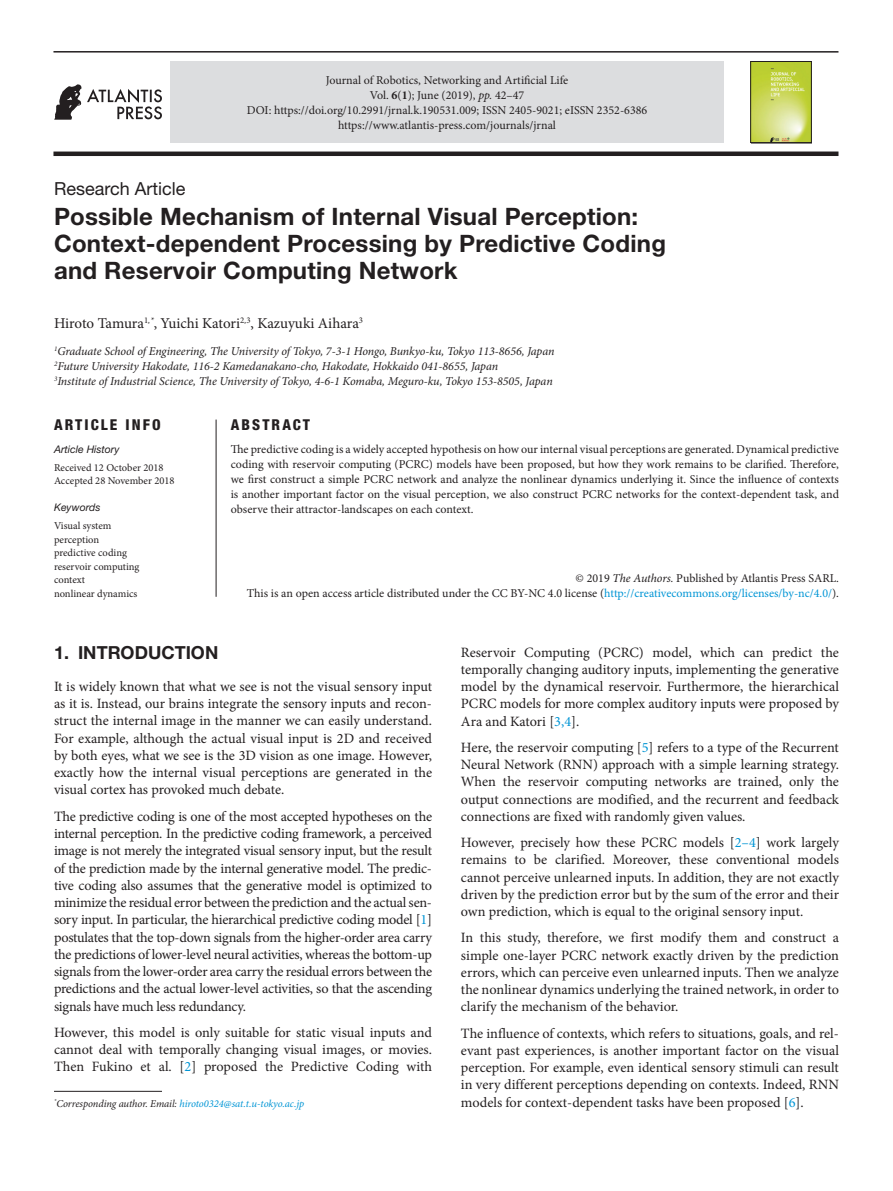
<style>
.page{position:relative;width:893px;height:1191px;background:#fff}
.page>*{position:absolute;margin:0;border:0;box-sizing:border-box;transform-origin:0 0}
.article_title{font:700 24px/27px "Helvetica Neue LT Std";letter-spacing:.01em;color:#231f20}
.article_type{font:18px "Helvetica Neue LT Std";color:#231f20}
.head-1{font:700 18px "Helvetica Neue LT Std";color:#231f20}
.author_name{font:15px "Minion Pro";letter-spacing:-.005em;color:#231f20}
.corres_author{font:800 condensed 15px "Helvetica Neue LT Std";letter-spacing:.14em;color:#231f20}
.abstract{font:800 condensed 15px "Helvetica Neue LT Std";letter-spacing:.14em;color:#231f20}
.para-2{font:14.25px/17.2px "Minion Pro";letter-spacing:-.005em;color:#231f20;text-align:justify}
.para-1{font:14.25px/17.2px "Minion Pro";letter-spacing:-.005em;color:#231f20;text-align:justify}
.abstract_text{font:12px/15px "Minion Pro";color:#231f20;text-align:center}
.author-affil{font:italic 12px "Minion Pro";letter-spacing:-.01em;color:#231f20}
.copyright{font:12px/15px "Minion Pro";color:#231f20;text-align:right}
.abstract_text-2{font:12px "Minion Pro";letter-spacing:.025em;color:#231f20}
.keywords_text{font:10.5px "Minion Pro";color:#231f20}
.corres_author-2{font:italic 10.5px "Minion Pro";letter-spacing:-.01em;color:#0095d5}
.article_history{font:10.5px "Minion Pro";color:#231f20}
.keywords{font:italic 10.5px "Helvetica Neue LT Std";color:#231f20}
.s1{font-weight:700}
.s2{font-style:italic}
.s3{color:#0095d5}
.s4{color:#231f20}
</style>
<div class="page">
<hr style="left:53px;top:51px;width:785px;height:2px;background:#231f20">
<div style="left:53px;top:151px;width:785px;height:5px;background:#231f20"></div>
<div style="left:171px;top:62px;width:552px;height:81px;background:#dcdddf"></div>
<hr style="left:216px;top:419px;width:1px;height:178px;background:#231f20">
<svg style="left:54px;top:84px;width:108px;height:36px"></svg>
<img style="left:753px;top:63px;width:56px;height:78px">
<div style="left:751px;top:61px;width:60px;height:82px;border:1px solid #231f20"></div>
<hr style="left:54px;top:1091px;width:108px;height:1px;background:#231f20">
<p class="abstract_text" style="left:303px;top:73px;width:289px">International Journal of Computation l Intelligence Systems</p>
<p class="abstract_text" style="left:359px;top:88px;width:177px">Vol. <span class="s1">XX Z</span> Month (Year), <span class="s2">pp.</span> xx–yy</p>
<p class="abstract_text-2" style="left:287px;top:102px;width:320px">DOI: 10.1080/XXXXXXXXXXXXXX; ISSN XXXX–XXXX online</p>
<p class="abstract_text" style="left:532px;top:118px;width:26px">ijndc</p>
<p class="abstract_text" style="left:326px;top:73px;width:244px">Journal of Robotics, Networking and Artificial Life<br>Vol. <span class="s1">6</span>(<span class="s1">1</span>); June (2019), <span class="s2">pp.</span> 42–47</p>
<p class="abstract_text" style="left:247px;top:103px;width:402px">DOI: https://doi.org/10.2991/jrnal.k.190531.009; ISSN 2405-9021; eISSN 2352-6386 https://www.atlantis-press.com/journals/jrnal</p>
<p class="article_type" style="left:54px;top:178px;width:133px">Research Article</p>
<p class="article_title" style="left:54px;top:202px;width:613px">Possible Mechanism of Internal Visual Perception:<br>Context-dependent Processing by Predictive Coding and Reservoir Computing Network</p>
<p class="author_name" style="left:54px;top:313px;width:311px">Hiroto Tamura<sup>1</sup><sup>,*</sup>, Yuichi Katori<sup>2</sup><sup>,</sup><sup>3</sup>, Kazuyuki Aihara<sup>3</sup></p>
<p class="author-affil" style="left:54px;top:343px;width:502px"><sup>1</sup>Graduate School of Engineering, The University of Tokyo, 7-3-1 Hongo, Bunkyo-ku, Tokyo 113-8656, Japan</p>
<p class="author-affil" style="left:54px;top:358px;width:446px"><sup>2</sup>Future University Hakodate, 116-2 Kamedanakano-cho, Hakodate, Hokkaido 041-8655, Japan</p>
<p class="author-affil" style="left:54px;top:373px;width:500px"><sup>3</sup>Institute of Industrial Science, The University of Tokyo, 4-6-1 Komaba, Meguro-ku, Tokyo 153-8505, Japan</p>
<p class="corres_author" style="left:54px;top:415px;width:108px">ARTICLE INFO</p>
<p class="keywords" style="left:54px;top:443px;width:67px">Article History</p>
<p class="article_history" style="left:54px;top:460px;width:111px">Received 12 October 2018</p>
<p class="article_history" style="left:54px;top:474px;width:122px">Accepted 28 November 2018</p>
<p class="keywords" style="left:54px;top:501px;width:48px">Keywords</p>
<p class="keywords_text" style="left:54px;top:519px;width:59px">Visual system</p>
<p class="keywords_text" style="left:54px;top:532px;width:47px">perception</p>
<p class="keywords_text" style="left:54px;top:546px;width:74px">predictive coding</p>
<p class="keywords_text" style="left:54px;top:559px;width:87px">reservoir computing</p>
<p class="keywords_text" style="left:54px;top:573px;width:32px">context</p>
<p class="keywords_text" style="left:54px;top:586px;width:85px">nonlinear dynamics</p>
<p class="abstract" style="left:231px;top:415px;width:81px">ABSTRACT</p>
<p class="abstract_text" style="left:231px;top:441px;width:610px;text-align:justify">The predictive coding is a widely accepted hypothesis on how our internal visual perceptions are generated. Dynamical predictive coding with reservoir computing (PCRC) models have been proposed, but how they work remains to be clarified. Therefore, we first construct a simple PCRC network and analyze the nonlinear dynamics underlying it. Since the influence of contexts is another important factor on the visual perception, we also construct PCRC networks for the context-dependent task, and observe their attractor-landscapes on each context.</p>
<p class="copyright" style="left:247px;top:570px;width:594px">© 2019 <span class="s2">The Authors.</span> Published by Atlantis Press SARL.<br>This is an open access article distributed under the CC BY-NC 4.0 license (<span class="s3">http://creativecommons.org/licenses/by-nc/4.0/</span>).</p>
<p class="head-1" style="left:54px;top:642px;width:166px">1. INTRODUCTION</p>
<p class="para-1" style="left:54px;top:678px;width:380px">It is widely known that what we see is not the visual sensory input as it is. Instead, our brains integrate the sensory inputs and recon&shy;struct the internal image in the manner we can easily understand.<br>For example, although the actual visual input is 2D and received by both eyes, what we see is the 3D vision as one image. However, exactly how the internal visual perceptions are generated in the visual cortex has provoked much debate.</p>
<p class="para-2" style="left:54px;top:807px;width:380px">The predictive coding is one of the most accepted hypotheses on the internal perception. In the predictive coding framework, a perceived image is not merely the integrated visual sensory input, but the result of the prediction made by the internal generative model. The predic&shy;tive coding also assumes that the generative model is optimized to minimize the residual error between the prediction and the actual sen&shy;sory input. In particular, the hierarchical predictive coding model [<span class="s3">1</span>] postulates that the top-down signals from the higher-order area carry the predictions of lower-level neural activities, whereas the bottom-up signals from the lower-order area carry the residual errors between the predictions and the actual lower-level activities, so that the ascending signals have much less redundancy.</p>
<p class="para-2" style="left:54px;top:1023px;width:380px">However, this model is only suitable for static visual inputs and cannot deal with temporally changing visual images, or movies.<br>Then Fukino et al. [<span class="s3">2</span>] proposed the Predictive Coding with</p>
<p class="corres_author-2" style="left:54px;top:1096px;width:252px"><sup>*</sup><span class="s4">Corresponding author. Email:</span> hiroto0324@sat.t.u-tokyo.ac.jp</p>
<p class="para-2" style="left:461px;top:643px;width:380px">Reservoir Computing (PCRC) model, which can predict the temporally changing auditory inputs, implementing the generative model by the dynamical reservoir. Furthermore, the hierarchical PCRC models for more complex auditory inputs were proposed by Ara and Katori [<span class="s3">3,4</span>].</p>
<p class="para-2" style="left:461px;top:738px;width:380px">Here, the reservoir computing [<span class="s3">5</span>] refers to a type of the Recurrent Neural Network (RNN) approach with a simple learning strategy.<br>When the reservoir computing networks are trained, only the output connections are modified, and the recurrent and feedback connections are fixed with randomly given values.</p>
<p class="para-2" style="left:461px;top:834px;width:380px">However, precisely how these PCRC models [<span class="s3">2–4</span>] work largely remains to be clarified. Moreover, these conventional models cannot perceive unlearned inputs. In addition, they are not exactly driven by the prediction error but by the sum of the error and their own prediction, which is equal to the original sensory input.</p>
<p class="para-2" style="left:461px;top:929px;width:380px">In this study, therefore, we first modify them and construct a simple one-layer PCRC network exactly driven by the prediction errors, which can perceive even unlearned inputs. Then we analyze the nonlinear dynamics underlying the trained network, in order to clarify the mechanism of the behavior.</p>
<p class="para-2" style="left:461px;top:1024px;width:380px">The influence of contexts, which refers to situations, goals, and rel&shy;evant past experiences, is another important factor on the visual perception. For example, even identical sensory stimuli can result in very different perceptions depending on contexts. Indeed, RNN models for context-dependent tasks have been proposed [<span class="s3">6</span>].</p>
</div>
